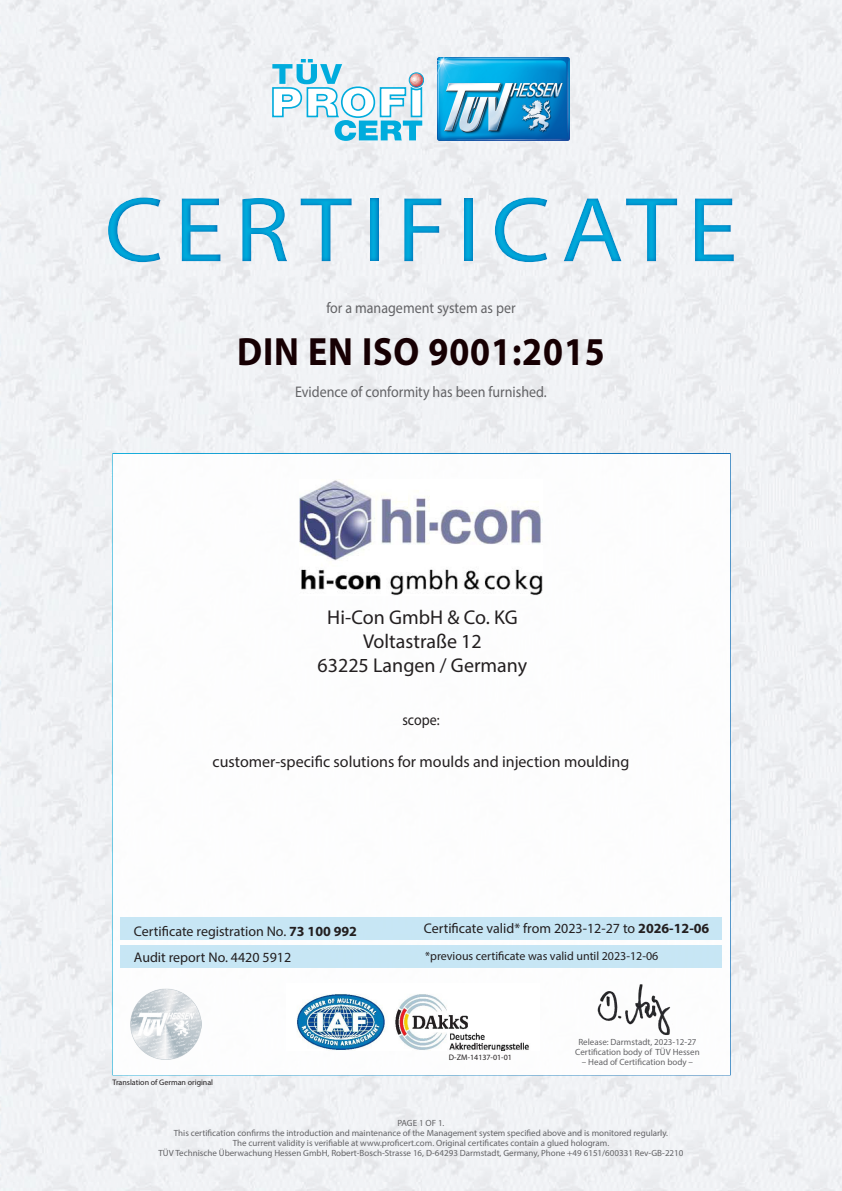
<style>
.page{position:relative;width:842px;height:1191px;background:#fff}
.page>*{position:absolute;margin:0;border:0;box-sizing:border-box;transform-origin:0 0}
.t1{font:93px "Myriad Pro";letter-spacing:.1em;color:#00acdd;scale:1.1 1}
.t2{font:700 39.6px "Myriad Pro";letter-spacing:.025em;color:#170003;scale:.91 1}
.t3{font:20px "Myriad Pro";color:#231f20}
.t4{font:16px "Myriad Pro";color:#231f20}
.t5{font:15.4px "Myriad Pro";color:#636366;scale:.91 1}
.t6{font:15.4px "Myriad Pro";color:#231f20;scale:.91 1}
.t7{font:14px "Myriad Pro";color:#231f20}
.t8{font:12px "Myriad Pro";color:#231f20}
.t9{font:9px/10px "Myriad Pro";color:#636366;text-align:center}
.t10{font:8px "Myriad Pro";color:#231f20}
.s1{font-weight:700}
</style>
<div class="page">
<img style="left:0;top:0;width:842px;height:1191px">
<img style="left:437px;top:57px;width:132px;height:83px">
<svg style="left:272px;top:59px;width:152px;height:82px"></svg>
<div style="left:112px;top:453px;width:619px;height:622px;background:#fff;border:2px solid #fff"></div>
<div style="left:120px;top:945px;width:602px;height:23px;background:#c1e4f4"></div>
<div style="left:121px;top:917px;width:601px;height:22px;background:#c1e4f4"></div>
<img style="left:597px;top:984px;width:74px;height:52px">
<img style="left:736px;top:724px;width:98px;height:40px">
<img style="left:735px;top:636px;width:95px;height:35px">
<img style="left:736px;top:549px;width:93px;height:35px">
<img style="left:737px;top:479px;width:91px;height:36px">
<div style="left:642px;top:1096px;width:99px;height:53px;background:#f0f1f4"></div>
<img style="left:704px;top:939px;width:135px;height:41px">
<img style="left:297px;top:994px;width:232px;height:57px">
<div style="left:0;top:172px;width:842px;height:114px;background:#006bb6;opacity:.75"></div>
<img style="left:130px;top:988px;width:71px;height:71px">
<img style="left:299px;top:479px;width:244px;height:116px">
<h1 class="t1" style="left:104px;top:173px;width:577px">CERTIFICATE</h1>
<p class="t5" style="left:326px;top:298px;width:209px">for a management system as per</p>
<p class="t2" style="left:237px;top:326px;width:406px">DIN EN ISO 9001:2015</p>
<p class="t5" style="left:295px;top:382px;width:278px">Evidence of conformity has been furnished.</p>
<p class="t3" style="left:327px;top:604px;width:192px">Hi-Con GmbH &amp; Co. KG</p>
<p class="t3" style="left:363px;top:628px;width:120px">Voltastraße 12</p>
<p class="t3" style="left:318px;top:652px;width:211px">63225 Langen / Germany</p>
<p class="t6" style="left:402px;top:710px;width:42px">scope:</p>
<p class="t4" style="left:213px;top:752px;width:418px">customer-specific solutions for moulds and injection moulding</p>
<p class="t7" style="left:424px;top:919px;width:287px">Certificate valid* from 2023-12-27 to <span class="s1">2026-12-06</span></p>
<p class="t7" style="left:134px;top:922px;width:225px">Certificate registration No. <span class="s1">73 100 992</span></p>
<p class="t7" style="left:134px;top:948px;width:159px">Audit report No. 4420 5912</p>
<p class="t8" style="left:425px;top:948px;width:235px">*previous certificate was valid until 2023-12-06</p>
<p class="t10" style="left:112px;top:1077px;width:102px">Translation of German original</p>
<p class="t10" style="left:449px;top:1052px;width:65px">D-ZM-14137-01-01</p>
<p class="t9" style="left:575px;top:1037px;width:126px">Release: Darmstadt, 2023-12-27<br>Certification body of TÜV Hessen</p>
<p class="t9" style="left:582px;top:1057px;width:113px">– Head of Certification body –</p>
<p class="t9" style="left:397px;top:1118px;width:49px">PAGE 1 OF 1.</p>
<p class="t9" style="left:174px;top:1128px;width:496px">This certification confirms the introduction and maintenance of the Management system specified above and is monitored regularly.</p>
<p class="t9" style="left:233px;top:1138px;width:378px">The current validity is verifiable at www.proficert.com. Original certificates contain a glued hologram.</p>
<p class="t9" style="left:159px;top:1148px;width:526px">TÜV Technische Überwachung Hessen GmbH, Robert-Bosch-Strasse 16, D-64293 Darmstadt, Germany, Phone +49 6151/600331 Rev-GB-2210</p>
</div>
